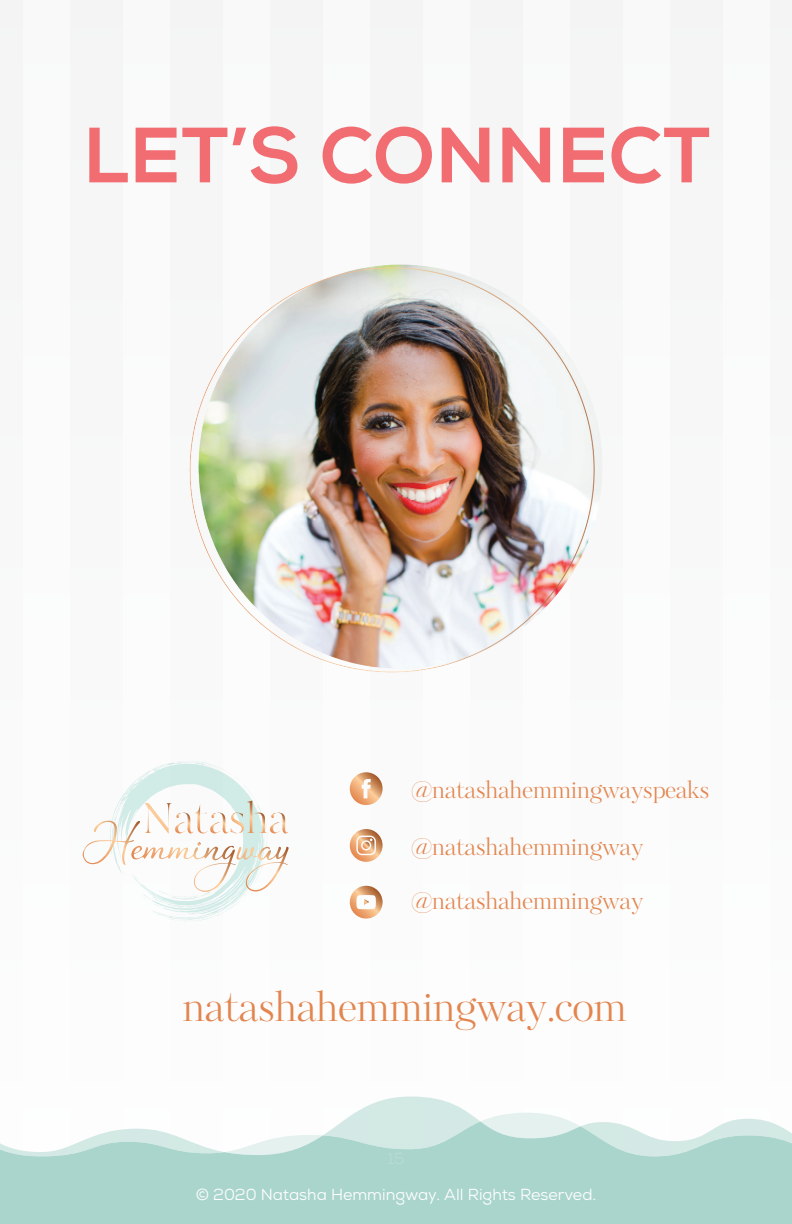
<style>
.page{position:relative;width:792px;height:1224px;background:#f9f9f9}
.page>*{position:absolute;margin:0;border:0;box-sizing:border-box;transform-origin:0 0}
.t1{font:800 78.2px "Nexa";color:#f16d72}
.t2{font:39.4px "Kudryashev Headline";color:#e3854e}
.t3{font:22.8px "Kudryashev Headline";color:#e3854e}
.t4{font:16px "Nexa";color:#fff}
</style>
<div class="page">
<div style="left:24px;top:0;width:46px;height:1224px;background:#fff"></div>
<div style="left:124px;top:0;width:46px;height:1224px;background:#fff"></div>
<div style="left:223px;top:0;width:47px;height:1224px;background:#fff"></div>
<div style="left:323px;top:0;width:47px;height:1224px;background:#fff"></div>
<div style="left:423px;top:0;width:46px;height:1224px;background:#fff"></div>
<div style="left:523px;top:0;width:46px;height:1224px;background:#fff"></div>
<div style="left:623px;top:0;width:46px;height:1224px;background:#fff"></div>
<div style="left:723px;top:0;width:46px;height:1224px;background:#fff"></div>
<div style="left:0;top:1160px;width:792px;height:64px;background:#aad5cc"></div>
<svg style="left:355px;top:1097px;width:113px;height:16px;fill:#d3e9e5"></svg>
<svg style="left:0;top:1113px;width:792px;height:47px"></svg>
<svg style="left:83px;top:761px;width:206px;height:160px"></svg>
<svg style="left:350px;top:772px;width:33px;height:33px"></svg>
<svg style="left:350px;top:886px;width:33px;height:33px"></svg>
<svg style="left:350px;top:829px;width:33px;height:33px"></svg>
<img style="left:189px;top:264px;width:412px;height:409px">
<h1 class="t1" style="left:83px;top:107px;width:629px">LET’S CONNECT</h1>
<p class="t3" style="left:411px;top:776px;width:299px">@natashahemmingwayspeaks</p>
<p class="t3" style="left:411px;top:833px;width:233px">@natashahemmingway</p>
<p class="t3" style="left:411px;top:886px;width:233px">@natashahemmingway</p>
<h2 class="t2" style="left:183px;top:983px;width:446px">natashahemmingway.com</h2>
<p class="t4" style="left:196px;top:1184px;width:402px">© 2020 Natasha Hemmingway. All Rights Reserved.</p>
</div>
